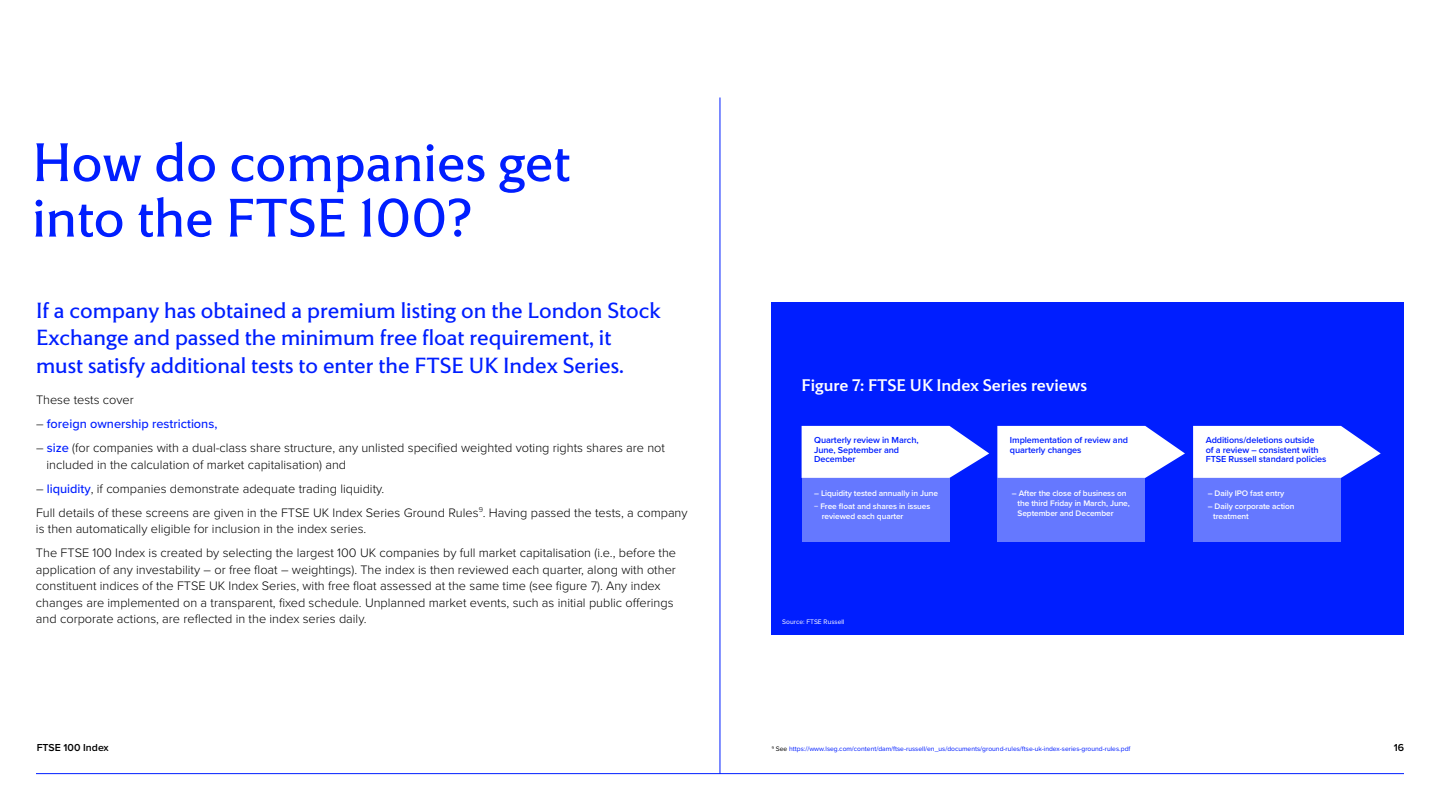
<style>
.page{position:relative;width:1440px;height:810px;background:#fff}
.page>*{position:absolute;margin:0;border:0;box-sizing:border-box;transform-origin:0 0}
.t1{font:55.5px/55.5px "LSEG Motto";color:#001eff}
.t2{font:22.5px/27.2px "LSEG Motto";color:#001eff}
.t3{font:500 17.25px "LSEG Motto";color:#fff}
.t4{font:300 12.75px/16.5px "Proxima Nova";color:#000}
.t5{font:500 12.75px "Proxima Nova";color:#001eff}
.t6{font:600 10.5px "Proxima Nova";color:#000}
.t7{font:600 9.07px/9.8px "Proxima Nova";letter-spacing:-.01em;color:#001eff}
.t8{font:600 8.32px/9.8px "Proxima Nova";letter-spacing:-.01em;color:#fff}
.t9{font:6.75px "Proxima Nova";color:#001eff}
.t10{font:6.75px "Proxima Nova";color:#fff}
.s1{font-weight:300;color:#000}
.s2{font-weight:500;color:#001eff}
.s3{color:#000}
</style>
<div class="page">
<hr style="left:36px;top:773px;width:1368px;height:1px;background:#001eff">
<hr style="left:720px;top:98px;width:1px;height:676px;background:#001eff">
<div style="left:772px;top:302px;width:632px;height:332px;background:#001eff"></div>
<svg style="left:802px;top:426px;width:187px;height:52px;background:#e3e7ff"></svg>
<div style="left:802px;top:478px;width:148px;height:63px;background:#6578ff"></div>
<svg style="left:997px;top:426px;width:188px;height:52px;background:#e3e6ff"></svg>
<div style="left:997px;top:478px;width:148px;height:63px;background:#6578ff"></div>
<svg style="left:1193px;top:426px;width:188px;height:52px;background:#e3e6ff"></svg>
<div style="left:1193px;top:478px;width:148px;height:63px;background:#6578ff"></div>
<h1 class="t1" style="left:32px;top:134px;width:540px">How do companies get into the FTSE 100?</h1>
<h2 class="t2" style="left:36px;top:297px;width:626px">If a company has obtained a premium listing on the London Stock<br>Exchange and passed the minimum free float requirement, it must satisfy additional tests to enter the FTSE UK Index Series.</h2>
<p class="t4" style="left:36px;top:391px;width:99px">These tests cover</p>
<p class="t5" style="left:36px;top:414px;width:183px"><span class="s1">–</span> foreign ownership restrictions,</p>
<p class="t4" style="left:47px;top:439px;width:620px;text-indent:-11px">– <span class="s2">size</span> (for companies with a dual-class share structure, any unlisted specified weighted voting rights shares are not included in the calculation of market capitalisation) and</p>
<p class="t4" style="left:36px;top:476px;width:653px;line-height:24px">– <span class="s2">liquidity</span>, if companies demonstrate adequate trading liquidity.<br>Full details of these screens are given in the FTSE UK Index Series Ground Rules<sup>9</sup>. Having passed the tests, a company</p>
<p class="t4" style="left:36px;top:516px;width:642px;line-height:24px">is then automatically eligible for inclusion in the index series.<br>The FTSE 100 Index is created by selecting the largest 100 UK companies by full market capitalisation (i.e., before the</p>
<p class="t4" style="left:36px;top:560px;width:641px">application of any investability – or free float – weightings). The index is then reviewed each quarter, along with other constituent indices of the FTSE UK Index Series, with free float assessed at the same time (see figure 7). Any index changes are implemented on a transparent, fixed schedule. Unplanned market events, such as initial public offerings and corporate actions, are reflected in the index series daily.</p>
<h3 class="t3" style="left:802px;top:374px;width:287px">Figure 7: FTSE UK Index Series reviews</h3>
<p class="t7" style="left:814px;top:434px;width:106px">Quarterly review in March,<br>June, September and<br>December</p>
<p class="t8" style="left:814px;top:487px;width:125px;line-height:12.9px">– Liquidity tested annually in June − Free float and shares in issues</p>
<p class="t8" style="left:822px;top:511px;width:83px">reviewed each quarter</p>
<p class="t10" style="left:782px;top:617px;width:64px">Source: FTSE Russell</p>
<p class="t7" style="left:1010px;top:434px;width:120px">Implementation of review and quarterly changes</p>
<p class="t8" style="left:1018px;top:488px;width:114px;text-indent:-6px">– After the close of business on the third Friday in March, June,<br>September and December</p>
<p class="t7" style="left:1206px;top:434px;width:122px">Additions/deletions outside<br>of a review – consistent with<br>FTSE Russell standard policies</p>
<p class="t8" style="left:1208px;top:488px;width:78px">– Daily IPO fast entry</p>
<p class="t8" style="left:1213px;top:501px;width:83px;text-indent:-6px">– Daily corporate action treatment</p>
<p class="t6" style="left:37px;top:740px;width:73px">FTSE 100 Index</p>
<p class="t6" style="left:1394px;top:740px;width:12px">16</p>
<p class="t9" style="left:772px;top:744px;width:360px"><sup>9</sup> <span class="s3">See</span> https://www.lseg.com/content/dam/ftse-russell/en_us/documents/ground-rules/ftse-uk-index-series-ground-rules.pdf</p>
</div>
